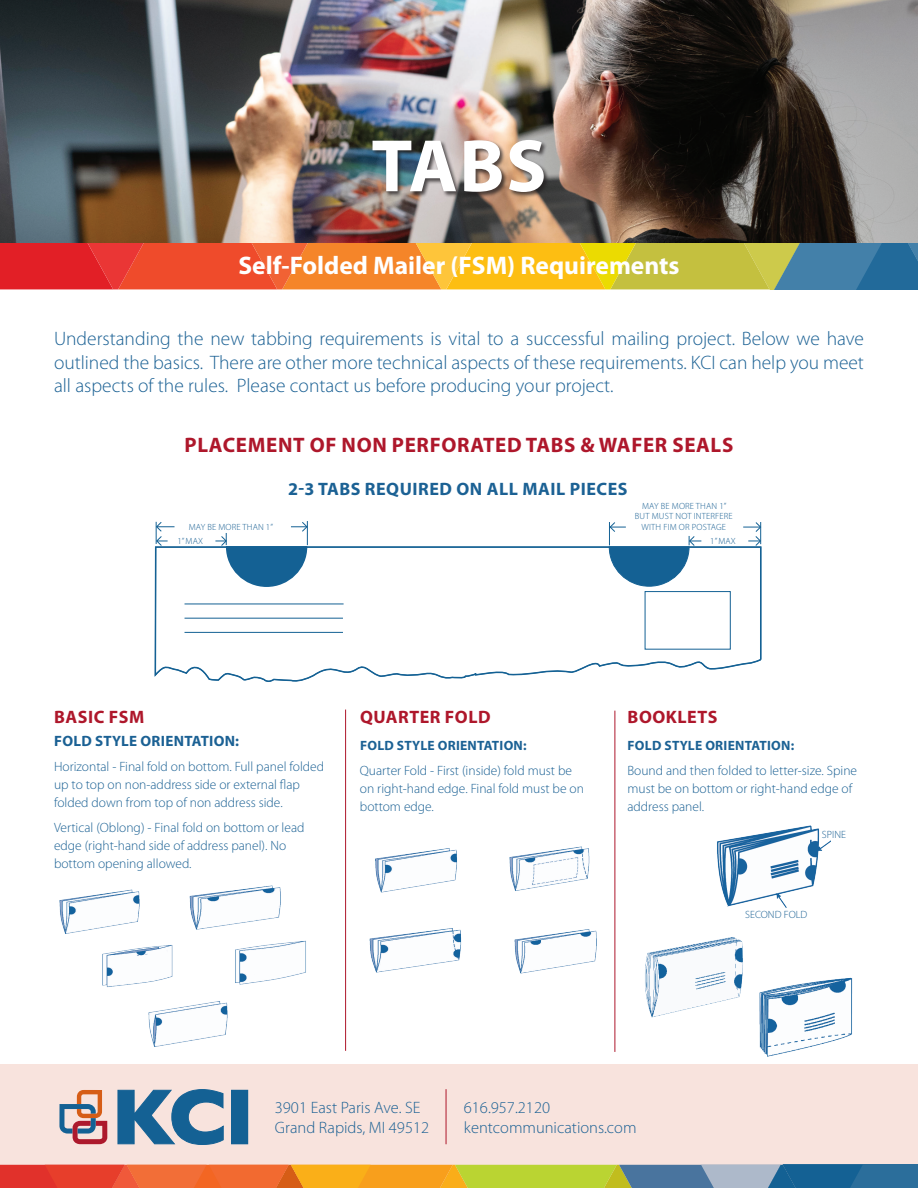
<style>
.page{position:relative;width:918px;height:1188px;background:#fff}
.page>*{position:absolute;margin:0;border:0;box-sizing:border-box;transform-origin:0 0}
.t1{font:700 75px "Myriad Pro";color:#fff}
.t2{font:700 25.5px "Myriad Pro";color:#fff}
.t3{font:700 21px "Myriad Pro";letter-spacing:.03em;color:#ae172b}
.t4{font:300 19.5px/23.4px "Myriad Pro";color:#1b6194;text-align:justify}
.t5{font:700 18px "Myriad Pro";letter-spacing:.03em;color:#1b6194}
.t6{font:700 18px "Myriad Pro";letter-spacing:.03em;color:#ae172b}
.t7{font:300 16.5px "Myriad Pro";color:#1b6194}
.t8{font:700 15px "Myriad Pro";letter-spacing:.02em;color:#1b6194}
.t9{font:300 13.5px/18px "Myriad Pro";color:#1b6194}
.t10{font:700 13.5px "Myriad Pro";letter-spacing:.02em;color:#1b6194}
.t11{font:300 10.5px "Myriad Pro";color:#1b6194}
.t12{font:300 9px/10.8px "Myriad Pro";letter-spacing:.02em;color:#1b6194;text-align:center}
.t13{font:3.45px/4.2px "Helvetica Neue";color:#146194}
</style>
<div class="page">
<hr style="left:345px;top:710px;width:1px;height:341px;background:#ae172b">
<hr style="left:615px;top:711px;width:1px;height:341px;background:#ae172b">
<svg style="left:155px;top:547px;width:607px;height:135px"></svg>
<hr style="left:185px;top:604px;width:159px;height:1px;background:#146194">
<hr style="left:185px;top:618px;width:158px;height:1px;background:#146194">
<hr style="left:185px;top:632px;width:158px;height:1px;background:#146194">
<svg style="left:215px;top:521px;width:93px;height:67px"></svg>
<svg style="left:156px;top:522px;width:19px;height:24px"></svg>
<div style="left:645px;top:591px;width:86px;height:58px;border:1px solid #146194"></div>
<svg style="left:743px;top:522px;width:18px;height:24px"></svg>
<svg style="left:609px;top:522px;width:92px;height:65px"></svg>
<img style="left:759px;top:977px;width:94px;height:80px">
<img style="left:717px;top:825px;width:113px;height:83px">
<img style="left:645px;top:937px;width:98px;height:81px">
<img style="left:0;top:0;width:918px;height:243px">
<img style="left:59px;top:889px;width:81px;height:45px">
<img style="left:189px;top:885px;width:92px;height:45px">
<img style="left:102px;top:945px;width:71px;height:43px">
<img style="left:148px;top:1001px;width:80px;height:46px">
<img style="left:235px;top:940px;width:71px;height:45px">
<img style="left:375px;top:848px;width:82px;height:45px">
<img style="left:514px;top:929px;width:83px;height:45px">
<img style="left:369px;top:928px;width:93px;height:45px">
<img style="left:509px;top:846px;width:81px;height:45px">
<svg style="left:0;top:243px;width:918px;height:46px;background:#cf843b"></svg>
<div style="left:0;top:1065px;width:918px;height:123px;background:#f8e3dd"></div>
<svg style="left:59px;top:1090px;width:48px;height:54px"></svg>
<svg style="left:117px;top:1089px;width:107px;height:56px"></svg>
<div style="left:232px;top:1090px;width:16px;height:54px;background:#146194"></div>
<div style="left:231px;top:1090px;width:17px;height:54px;border:1px solid #146194"></div>
<hr style="left:446px;top:1089px;width:1px;height:55px;background:#ae172b">
<svg style="left:0;top:1165px;width:918px;height:23px;background:#b18650"></svg>
<div style="left:371px;top:140px;width:179px;height:58px;background:#231f20;opacity:.75"></div>
<p class="t1" style="left:371px;top:124px;width:177px">TABS</p>
<p class="t2" style="left:238px;top:251px;width:443px">Self-Folded Mailer (FSM) Requirements</p>
<p class="t4" style="left:54px;top:327px;width:812px">Understanding the new tabbing requirements is vital to a successful mailing project. Below we have outlined the basics. There are other more technical aspects of these requirements. KCI can help you meet all aspects of the rules. Please contact us before producing your project.</p>
<p class="t3" style="left:185px;top:433px;width:550px">PLACEMENT OF NON PERFORATED TABS &amp; WAFER SEALS</p>
<p class="t5" style="left:288px;top:479px;width:341px">2-3 TABS REQUIRED ON ALL MAIL PIECES</p>
<p class="t12" style="left:642px;top:500px;width:86px">MAY BE MORE THAN 1”</p>
<p class="t12" style="left:635px;top:511px;width:99px">BUT MUST NOT INTERFERE<br>WITH FIM OR POSTAGE</p>
<p class="t12" style="left:189px;top:522px;width:86px">MAY BE MORE THAN 1”</p>
<p class="t12" style="left:177px;top:536px;width:27px">1” MAX</p>
<p class="t12" style="left:710px;top:536px;width:27px">1” MAX</p>
<p class="t6" style="left:54px;top:707px;width:92px">BASIC FSM</p>
<p class="t8" style="left:54px;top:733px;width:187px">FOLD STYLE ORIENTATION:</p>
<p class="t9" style="left:54px;top:758px;width:272px">Horizontal - Final fold on bottom. Full panel folded up to top on non-address side or external flap folded down from top of non address side.</p>
<p class="t9" style="left:54px;top:819px;width:252px">Vertical (Oblong) - Final fold on bottom or lead edge (right-hand side of address panel). No bottom opening allowed.</p>
<p class="t6" style="left:360px;top:707px;width:132px">QUARTER FOLD</p>
<p class="t10" style="left:360px;top:738px;width:168px">FOLD STYLE ORIENTATION:</p>
<p class="t9" style="left:360px;top:762px;width:226px">Quarter Fold - First (inside) fold must be on right-hand edge. Final fold must be on bottom edge.</p>
<p class="t6" style="left:628px;top:707px;width:91px">BOOKLETS</p>
<p class="t10" style="left:628px;top:738px;width:168px">FOLD STYLE ORIENTATION:</p>
<p class="t9" style="left:627px;top:762px;width:231px">Bound and then folded to letter-size. Spine must be on bottom or right-hand edge of address panel.</p>
<p class="t13" style="left:820px;top:786px;width:44px;rotate:-3deg">500 E MAIN ST STE 222<br>ANYTOWN WA 98765-4321</p>
<p class="t11" style="left:822px;top:829px;width:26px">SPINE</p>
<p class="t11" style="left:745px;top:909px;width:64px">SECOND FOLD</p>
<p class="t7" style="left:275px;top:1098px;width:147px">3901 East Paris Ave. SE</p>
<p class="t7" style="left:275px;top:1118px;width:156px">Grand Rapids, MI 49512</p>
<p class="t7" style="left:464px;top:1098px;width:88px">616.957.2120</p>
<p class="t7" style="left:464px;top:1118px;width:174px">kentcommunications.com</p>
</div>
